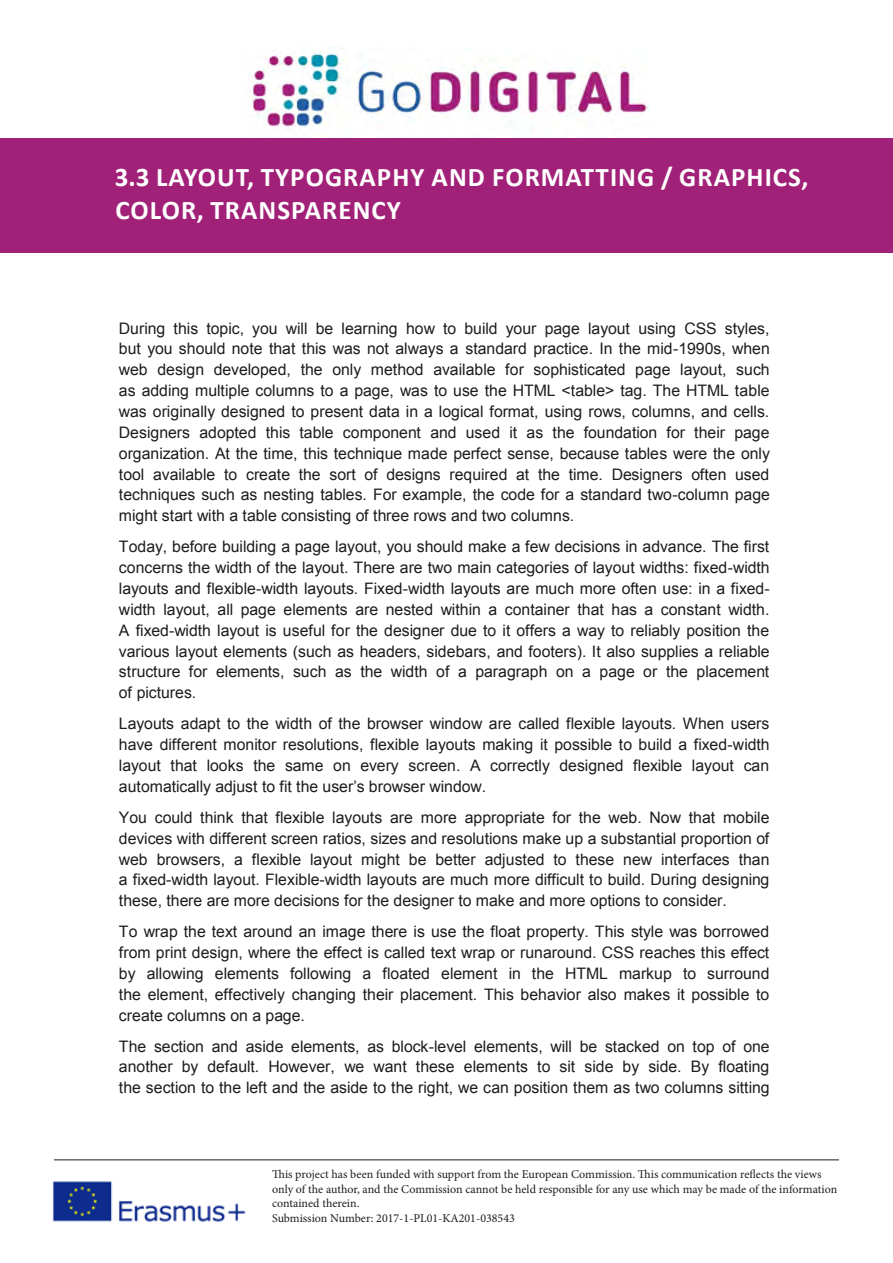
<style>
.page{position:relative;width:893px;height:1263px;background:#fff}
.page>*{position:absolute;margin:0;border:0;box-sizing:border-box;transform-origin:0 0}
.t1{font:700 27px/32.4px "Calibri";letter-spacing:.04em;color:#fff}
.t2{font:15.9px/20.9px "Arial";color:#1d1d1b;text-align:justify}
.t3{font:15.9px "Arial";color:#1d1d1b}
.t4{font:12px/14.4px "Minion Pro";color:#1d1d1b}
.t5{font:italic 11.55px "Arial";color:#1d1d1b}
</style>
<div class="page">
<img style="left:249px;top:48px;width:401px;height:83px">
<img style="left:52px;top:1181px;width:194px;height:41px">
<hr style="left:54px;top:1159px;width:785px;height:1px;background:#1d1d1b">
<div style="left:0;top:138px;width:893px;height:115px;background:#a12178"></div>
<h1 class="t1" style="left:115px;top:160px;width:695px">3.3 LAYOUT, TYPOGRAPHY AND FORMATTING / GRAPHICS,<br>COLOR, TRANSPARENCY</h1>
<p class="t2" style="left:119px;top:318px;width:652px">During this topic, you will be learning how to build your page layout using CSS styles, but you should note that this was not always a standard practice. In the mid-1990s, when web design developed, the only method available for sophisticated page layout, such as adding multiple columns to a page, was to use the HTML &lt;table&gt; tag. The HTML table was originally designed to present data in a logical format, using rows, columns, and cells.<br>Designers adopted this table component and used it as the foundation for their page organization. At the time, this technique made perfect sense, because tables were the only tool available to create the sort of designs required at the time. Designers often used techniques such as nesting tables. For example, the code for a standard two-column page might start with a table consisting of three rows and two columns.</p>
<p class="t2" style="left:119px;top:536px;width:652px">Today, before building a page layout, you should make a few decisions in advance. The first concerns the width of the layout. There are two main categories of layout widths: fixed-width layouts and flexible-width layouts. Fixed-width layouts are much more often use: in a fixed&shy;width layout, all page elements are nested within a container that has a constant width.<br>A fixed-width layout is useful for the designer due to it offers a way to reliably position the various layout elements (such as headers, sidebars, and footers). It also supplies a reliable structure for elements, such as the width of a paragraph on a page or the placement of pictures.</p>
<p class="t2" style="left:119px;top:713px;width:652px">Layouts adapt to the width of the browser window are called flexible layouts. When users have different monitor resolutions, flexible layouts making it possible to build a fixed-width layout that looks the same on every screen. A correctly designed flexible layout can</p>
<p class="t3" style="left:119px;top:776px;width:369px">automatically adjust to fit the user’s browser window.</p>
<p class="t2" style="left:119px;top:807px;width:652px">You could think that flexible layouts are more appropriate for the web. Now that mobile devices with different screen ratios, sizes and resolutions make up a substantial proportion of web browsers, a flexible layout might be better adjusted to these new interfaces than a fixed-width layout. Flexible-width layouts are much more difficult to build. During designing these, there are more decisions for the designer to make and more options to consider.</p>
<p class="t2" style="left:119px;top:921px;width:652px">To wrap the text around an image there is use the float property. This style was borrowed from print design, where the effect is called text wrap or runaround. CSS reaches this effect by allowing elements following a floated element in the HTML markup to surround the element, effectively changing their placement. This behavior also makes it possible to create columns on a page.</p>
<p class="t2" style="left:119px;top:1036px;width:652px">The section and aside elements, as block-level elements, will be stacked on top of one another by default. However, we want these elements to sit side by side. By floating the section to the left and the aside to the right, we can position them as two columns sitting</p>
<p class="t5" style="left:310px;top:1162px;width:153px">information contained therein.</p>
<p class="t4" style="left:272px;top:1167px;width:567px">This project has been funded with support from the European Commission. This communication reflects the views only of the author, and the Commission cannot be held responsible for any use which may be made of the information contained therein.<br>Submission Number: 2017-1-PL01-KA201-038543</p>
</div>
